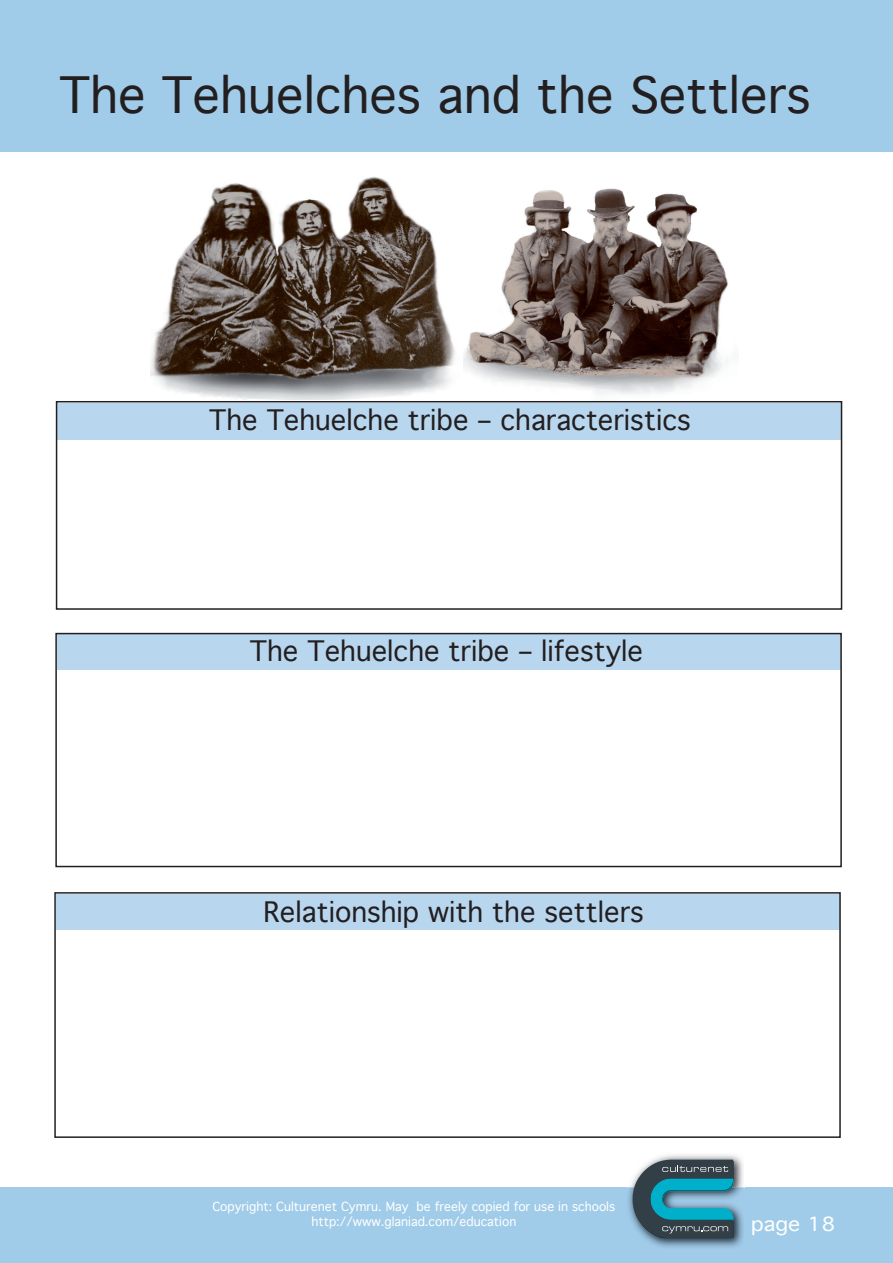
<style>
.page{position:relative;width:893px;height:1263px;background:#fff}
.page>*{position:absolute;margin:0;border:0;box-sizing:border-box;transform-origin:0 0}
.t1{font:48px "Geneva";color:#231f20}
.t2{font:27px "Geneva";color:#231f20}
.t3{font:18.75px "Geneva";color:#fff;scale:1.12 1}
.t4{font:12px/14.4px "Geneva";color:#fff;text-align:center}
</style>
<div class="page">
<div style="left:0;top:1187px;width:893px;height:76px;background:#a1cce9"></div>
<img style="left:626px;top:1155px;width:118px;height:92px">
<div style="left:0;top:0;width:893px;height:150px;background:#a1cce9"></div>
<svg style="left:633px;top:1160px;width:101px;height:78px;background:#407988"></svg>
<div style="left:56px;top:894px;width:783px;height:36px;background:#b9d6ef"></div>
<div style="left:57px;top:633px;width:784px;height:37px;background:#b9d6ef"></div>
<img style="left:463px;top:188px;width:265px;height:206px">
<img style="left:151px;top:177px;width:304px;height:222px">
<div style="left:54px;top:892px;width:787px;height:246px;border:2px solid #231f20"></div>
<div style="left:55px;top:633px;width:787px;height:234px;border:2px solid #231f20"></div>
<div style="left:57px;top:403px;width:784px;height:37px;background:#b9d6ef"></div>
<div style="left:56px;top:401px;width:786px;height:209px;border:2px solid #231f20"></div>
<h1 class="t1" style="left:60px;top:65px;width:753px">The Tehuelches and the Settlers</h1>
<h2 class="t2" style="left:209px;top:403px;width:483px">The Tehuelche tribe – characteristics</h2>
<h2 class="t2" style="left:250px;top:634px;width:395px">The Tehuelche tribe – lifestyle</h2>
<h2 class="t2" style="left:264px;top:895px;width:382px">Relationship with the settlers</h2>
<p class="t4" style="left:212px;top:1200px;width:404px">Copyright: Culturenet Cymru. May be freely copied for use in schools http://www.glaniad.com/education</p>
<h3 class="t3" style="left:751px;top:1212px;width:77px">page 18</h3>
</div>
